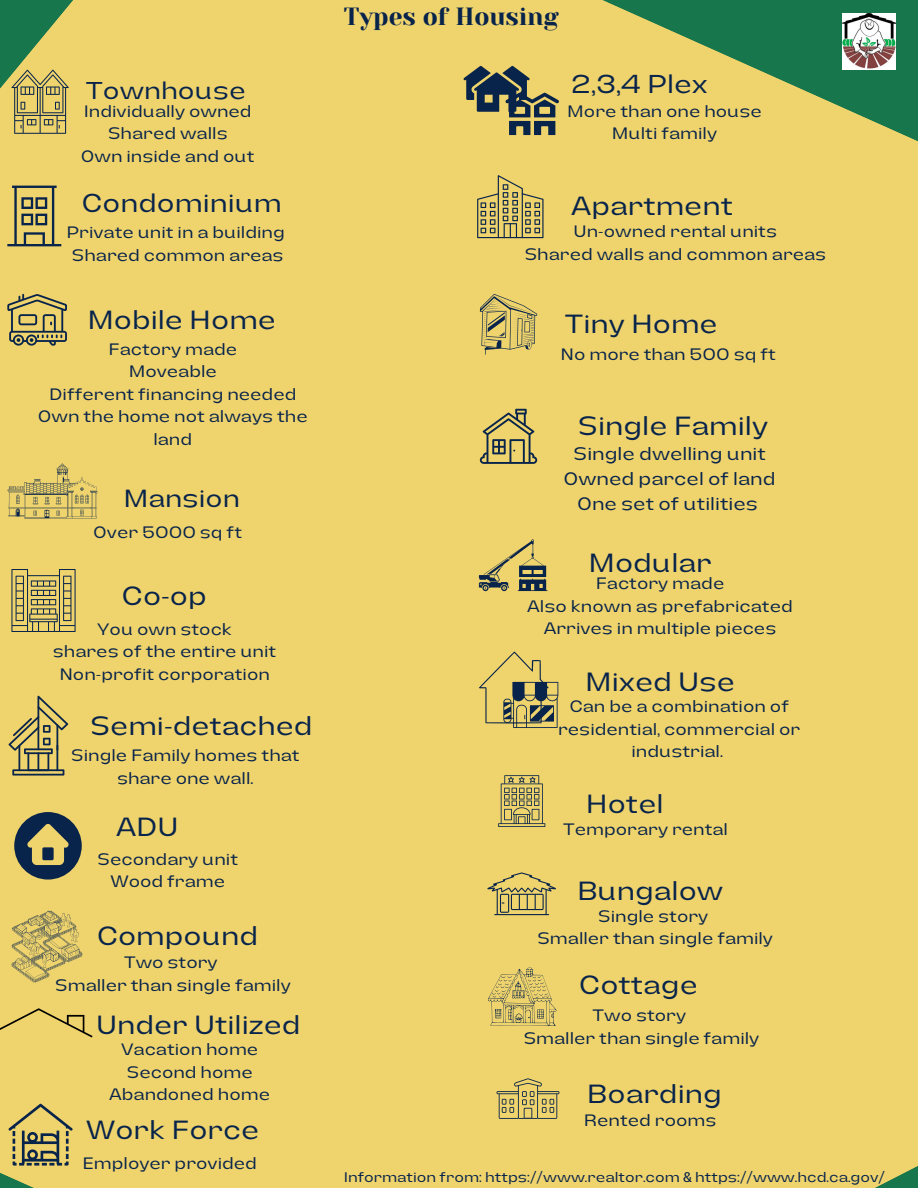
<style>
.page{position:relative;width:918px;height:1188px;background:#efd36d}
.page>*{position:absolute;margin:0;border:0;box-sizing:border-box;transform-origin:0 0}
.t1{font:expanded 26.4px "Lazord";color:#08244b}
.t2{font:expanded 26.25px "Lazord";color:#08244b}
.t3{font:expanded 25.8px "Lazord";color:#08244b}
.t4{font:24.75px "Yeseva One";color:#08244b}
.t5{font:expanded 24.75px "Lazord";color:#08244b}
.t6{font:expanded 24.3px "Lazord";color:#08244b}
.t7{font:expanded 18px/24.8px "Lazord";color:#08244b;text-align:center}
.t8{font:expanded 16.5px/22.5px "Lazord";color:#08244b;text-align:center}
.t9{font:expanded 13.95px "Lazord";color:#08244b}
</style>
<div class="page">
<svg style="left:477px;top:0;width:441px;height:409px"></svg>
<svg style="left:477px;top:0;width:69px;height:216px"></svg>
<svg style="left:477px;top:175px;width:67px;height:63px"></svg>
<svg style="left:875px;top:1166px;width:43px;height:22px"></svg>
<svg style="left:7px;top:294px;width:60px;height:52px"></svg>
<svg style="left:7px;top:463px;width:90px;height:55px"></svg>
<svg style="left:480px;top:294px;width:57px;height:61px"></svg>
<svg style="left:480px;top:409px;width:57px;height:55px"></svg>
<svg style="left:11px;top:569px;width:65px;height:63px"></svg>
<svg style="left:9px;top:696px;width:59px;height:80px"></svg>
<svg style="left:479px;top:539px;width:68px;height:52px"></svg>
<svg style="left:479px;top:652px;width:79px;height:76px"></svg>
<svg style="left:498px;top:775px;width:47px;height:52px"></svg>
<svg style="left:487px;top:872px;width:69px;height:43px"></svg>
<img style="left:843px;top:14px;width:53px;height:56px">
<svg style="left:463px;top:66px;width:96px;height:69px"></svg>
<svg style="left:488px;top:968px;width:69px;height:58px"></svg>
<svg style="left:0;top:0;width:73px;height:247px"></svg>
<svg style="left:14px;top:812px;width:68px;height:68px"></svg>
<div style="left:42px;top:847px;width:12px;height:13px;background:#08244b;border-radius:2px"></div>
<svg style="left:11px;top:911px;width:71px;height:72px"></svg>
<svg style="left:497px;top:1078px;width:62px;height:41px"></svg>
<svg style="left:9px;top:1104px;width:64px;height:62px"></svg>
<svg style="left:0;top:1008px;width:93px;height:30px"></svg>
<h3 class="t6" style="left:86px;top:78px;width:161px">Townhouse</h3>
<h3 class="t4" style="left:344px;top:3px;width:217px">Types of Housing</h3>
<h3 class="t3" style="left:571px;top:71px;width:138px">2,3,4 Plex</h3>
<p class="t8" style="left:81px;top:100px;width:175px">Individually owned<br>Shared walls<br>Own inside and out</p>
<p class="t8" style="left:567px;top:100px;width:196px">More than one house<br>Multi family</p>
<h3 class="t3" style="left:82px;top:190px;width:202px">Condominium</h3>
<h2 class="t2" style="left:571px;top:192px;width:163px">Apartment</h2>
<p class="t8" style="left:66px;top:221px;width:220px">Private unit in a building<br>Shared common areas</p>
<p class="t8" style="left:524px;top:220px;width:303px">Un-owned rental units<br>Shared walls and common areas</p>
<h2 class="t2" style="left:87px;top:306px;width:190px">Mobile Home</h2>
<h2 class="t2" style="left:565px;top:311px;width:154px">Tiny Home</h2>
<p class="t8" style="left:38px;top:338px;width:271px">Factory made<br>Moveable<br>Different financing needed<br>Own the home not always the land</p>
<p class="t8" style="left:560px;top:343px;width:217px">No more than 500 sq ft</p>
<h2 class="t2" style="left:578px;top:413px;width:192px">Single Family</h2>
<p class="t7" style="left:564px;top:441px;width:214px">Single dwelling unit<br>Owned parcel of land<br>One set of utilities</p>
<h3 class="t5" style="left:123px;top:486px;width:118px">Mansion</h3>
<p class="t8" style="left:93px;top:521px;width:150px">Over 5000 sq ft</p>
<h2 class="t2" style="left:122px;top:583px;width:87px">Co-op</h2>
<p class="t8" style="left:53px;top:618px;width:225px">You own stock<br>shares of the entire unit<br>Non-profit corporation</p>
<h2 class="t2" style="left:90px;top:713px;width:224px">Semi-detached</h2>
<p class="t8" style="left:71px;top:744px;width:230px">Single Family homes that share one wall.</p>
<h2 class="t2" style="left:116px;top:814px;width:64px">ADU</h2>
<p class="t8" style="left:97px;top:848px;width:143px">Secondary unit<br>Wood frame</p>
<h2 class="t2" style="left:589px;top:549px;width:125px">Modular</h2>
<p class="t8" style="left:527px;top:572px;width:267px">Factory made<br>Also known as prefabricated<br>Arrives in multiple pieces</p>
<h1 class="t1" style="left:585px;top:668px;width:152px">Mixed Use</h1>
<p class="t8" style="left:558px;top:695px;width:244px">Can be a combination of residential, commercial or industrial.</p>
<h2 class="t2" style="left:586px;top:791px;width:79px">Hotel</h2>
<p class="t8" style="left:563px;top:818px;width:166px">Temporary rental</p>
<h2 class="t2" style="left:577px;top:878px;width:148px">Bungalow</h2>
<p class="t8" style="left:598px;top:905px;width:112px">Single story</p>
<h2 class="t2" style="left:97px;top:923px;width:163px">Compound</h2>
<p class="t8" style="left:537px;top:927px;width:238px">Smaller than single family</p>
<p class="t8" style="left:55px;top:951px;width:238px">Two story<br>Smaller than single family</p>
<h2 class="t2" style="left:96px;top:1012px;width:206px">Under Utilized</h2>
<p class="t8" style="left:109px;top:1038px;width:162px">Vacation home<br>Second home<br>Abandoned home</p>
<h2 class="t2" style="left:86px;top:1117px;width:175px">Work Force</h2>
<p class="t8" style="left:83px;top:1152px;width:176px">Employer provided</p>
<h2 class="t2" style="left:579px;top:972px;width:120px">Cottage</h2>
<p class="t8" style="left:523px;top:1004px;width:238px">Two story<br>Smaller than single family</p>
<h2 class="t2" style="left:587px;top:1081px;width:136px">Boarding</h2>
<p class="t8" style="left:584px;top:1109px;width:134px">Rented rooms</p>
<p class="t9" style="left:344px;top:1170px;width:543px">Information from: https://www.realtor.com &amp; https://www.hcd.ca.gov/</p>
</div>
